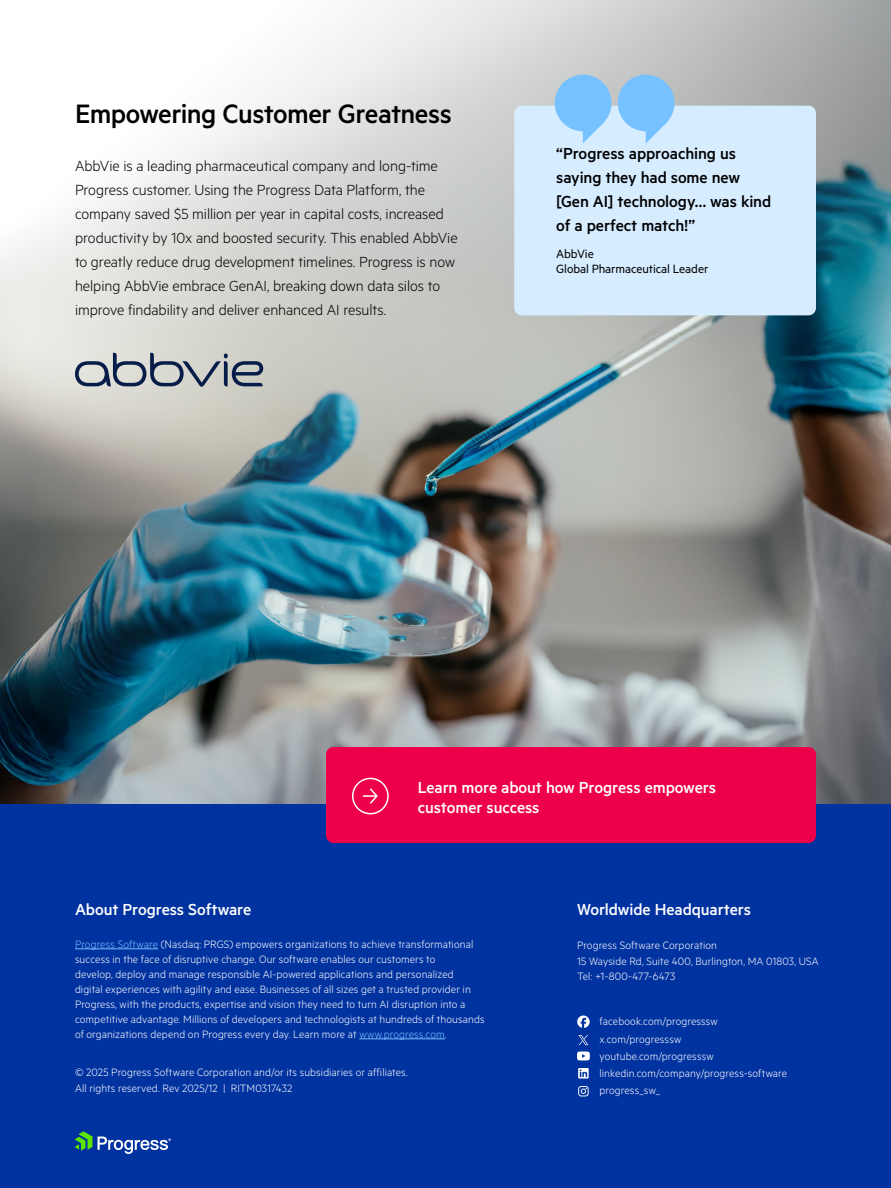
<style>
.page{position:relative;width:891px;height:1188px;background:#fff}
.page>*{position:absolute;margin:0;border:0;box-sizing:border-box;transform-origin:0 0}
.Titles_Level_2{font:500 30px "Metric";letter-spacing:-.02em;color:#000}
.t1{font:500 18px/19.5px "Metric";letter-spacing:-.005em;color:#fff}
.Quotes{font:500 18px/24px "Metric";letter-spacing:-.005em;color:#000}
.Body_1{font:300 16.5px/24px "Metric";letter-spacing:-.005em;color:#000}
.Quotes_Names{font:13.5px "Metric";letter-spacing:-.005em;color:#000}
.t2{font:300 12px/15px "Metric";letter-spacing:.01em;color:#fff}
.s1{color:#76c1ff}
</style>
<div class="page">
<img style="left:0;top:0;width:891px;height:804px">
<div style="left:0;top:804px;width:891px;height:384px;background:#0032a0"></div>
<svg style="left:74px;top:1131px;width:97px;height:23px"></svg>
<div style="left:326px;top:747px;width:490px;height:96px;background:#ed0049;border-radius:8px"></div>
<div style="left:352px;top:778px;width:37px;height:36px;border:2px solid #fff;border-radius:50%"></div>
<svg style="left:363px;top:788px;width:15px;height:16px"></svg>
<svg style="left:578px;top:1086px;width:11px;height:10px"></svg>
<svg style="left:578px;top:1035px;width:10px;height:10px"></svg>
<svg style="left:577px;top:1015px;width:13px;height:13px"></svg>
<svg style="left:578px;top:1068px;width:11px;height:10px"></svg>
<svg style="left:577px;top:1052px;width:13px;height:8px"></svg>
<hr style="left:75px;top:949px;width:83px;height:1px;background:#76c1ff">
<hr style="left:359px;top:1039px;width:86px;height:1px;background:#76c1ff">
<div style="left:514px;top:106px;width:302px;height:209px;background:#d6ecff;border-radius:8px"></div>
<svg style="left:583px;top:125px;width:18px;height:18px"></svg>
<div style="left:555px;top:75px;width:57px;height:56px;background:#76c1ff;border-radius:50%"></div>
<svg style="left:646px;top:125px;width:18px;height:18px"></svg>
<div style="left:618px;top:75px;width:57px;height:56px;background:#76c1ff;border-radius:50%"></div>
<svg style="left:75px;top:353px;width:188px;height:34px"></svg>
<p class="Titles_Level_2" style="left:75px;top:96px;width:378px">Empowering Customer Greatness</p>
<p class="Body_1" style="left:75px;top:153px;width:384px">AbbVie is a leading pharmaceutical company and long-time Progress customer. Using the Progress Data Platform, the company saved $5 million per year in capital costs, increased productivity by 10x and boosted security. This enabled AbbVie to greatly reduce drug development timelines. Progress is now helping AbbVie embrace GenAI, breaking down data silos to improve findability and deliver enhanced AI results.</p>
<p class="Quotes" style="left:556px;top:141px;width:217px">“Progress approaching us saying they had some new [Gen AI] technology… was kind of a perfect match!”</p>
<p class="Quotes_Names" style="left:556px;top:246px;width:39px">AbbVie</p>
<p class="Quotes_Names" style="left:556px;top:261px;width:154px">Global Pharmaceutical Leader</p>
<h2 class="t1" style="left:418px;top:777px;width:300px">Learn more about how Progress empowers customer success</h2>
<h2 class="t1" style="left:75px;top:899px;width:178px">About Progress Software</h2>
<p class="t2" style="left:75px;top:936px;width:411px"><span class="s1">Progress Software</span> (Nasdaq: PRGS) empowers organizations to achieve transformational success in the face of disruptive change. Our software enables our customers to<br>develop, deploy and manage responsible AI-powered applications and personalized digital experiences with agility and ease. Businesses of all sizes get a trusted provider in Progress, with the products, expertise and vision they need to turn AI disruption into a competitive advantage. Millions of developers and technologists at hundreds of thousands of organizations depend on Progress every day. Learn more at <span class="s1">www.progress.com</span>.</p>
<p class="t2" style="left:75px;top:1064px;width:334px;line-height:15.8px">© 2025 Progress Software Corporation and/or its subsidiaries or affiliates.<br>All rights reserved. Rev 2025/12 | RITM0317432</p>
<h2 class="t1" style="left:577px;top:899px;width:176px">Worldwide Headquarters</h2>
<p class="t2" style="left:577px;top:937px;width:243px;line-height:15.8px">Progress Software Corporation<br>15 Wayside Rd, Suite 400, Burlington, MA 01803, USA<br>Tel: +1-800-477-6473</p>
<p class="t2" style="left:600px;top:1012px;width:189px;line-height:17.2px">facebook.com/progresssw x.com/progresssw youtube.com/progresssw linkedin.com/company/progress-software progress_sw_</p>
</div>
